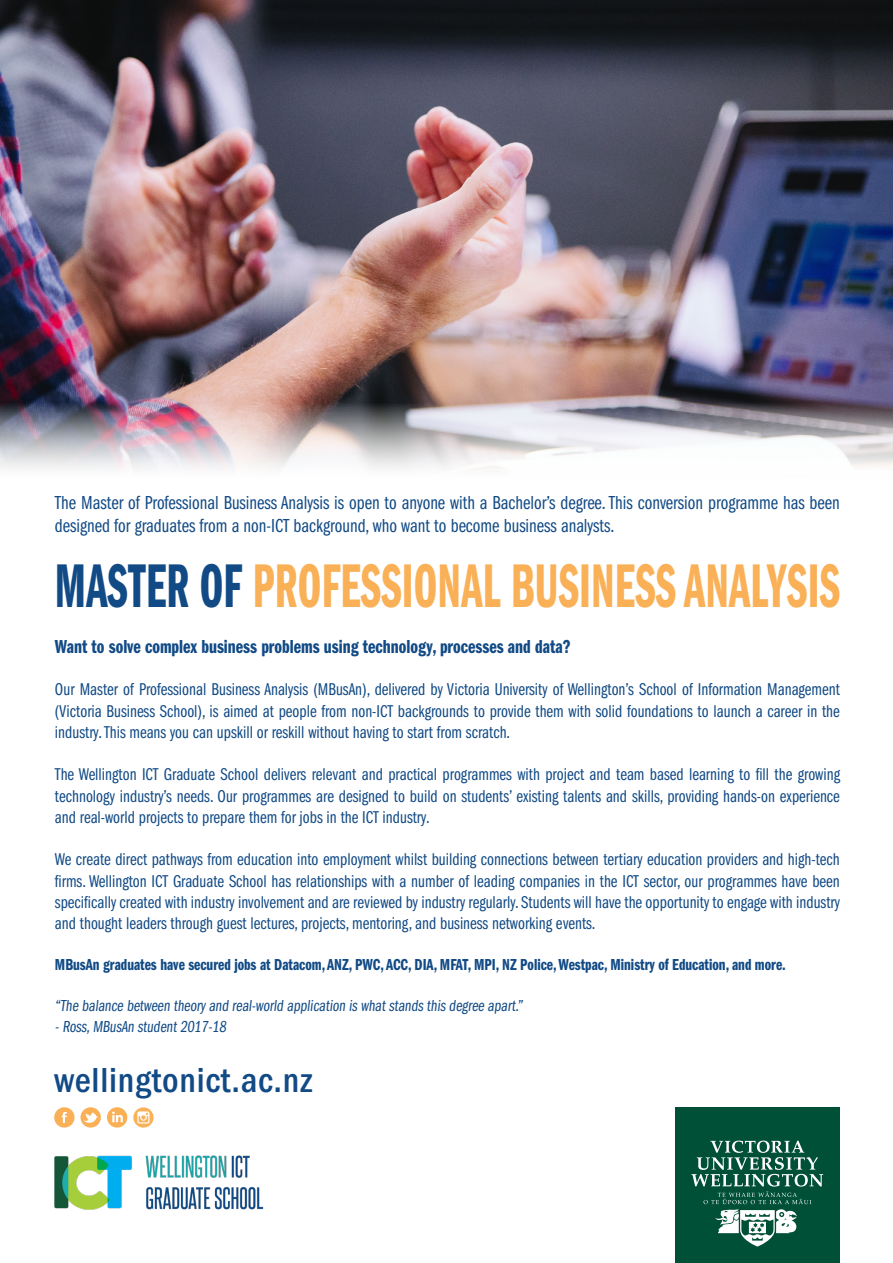
<style>
.page{position:relative;width:893px;height:1263px;background:#fff}
.page>*{position:absolute;margin:0;border:0;box-sizing:border-box;transform-origin:0 0}
.t1{font:63.9px "ITC Franklin Gothic Std Dm Cp";letter-spacing:.005em;color:#fab056;scale:.78 1}
.t2{font:500 condensed 36px "ITC Franklin Gothic Std";letter-spacing:.02em;color:#114a85}
.t3{font:19.5px/23.4px "ITC Franklin Gothic Std Bk Cp";color:#114a85}
.t4{font:19.5px "ITC Franklin Gothic Std Dm Cp";color:#114a85}
.t5{font:17.7px/21.3px "ITC Franklin Gothic Std Bk Cp";color:#114a85;text-align:justify}
.t6{font:16.5px "ITC Franklin Gothic Std Dm Cp";color:#114a85}
.t7{font:16.5px "ITC Franklin Gothic Std Bk Cp";color:#114a85}
.s1{color:#114a85}
</style>
<div class="page">
<img style="left:0;top:0;width:893px;height:403px">
<svg style="left:54px;top:1107px;width:73px;height:20px"></svg>
<svg style="left:133px;top:1107px;width:21px;height:20px"></svg>
<svg style="left:137px;top:1111px;width:12px;height:12px"></svg>
<img style="left:0;top:403px;width:893px;height:66px">
<img style="left:54px;top:1155px;width:210px;height:55px">
<div style="left:675px;top:1108px;width:165px;height:155px;background:#005037"></div>
<svg style="left:703px;top:1192px;width:108px;height:54px"></svg>
<svg style="left:691px;top:1140px;width:132px;height:46px"></svg>
<p class="t3" style="left:55px;top:491px;width:786px">The Master of Professional Business Analysis is open to anyone with a Bachelor’s degree. This conversion programme has been designed for graduates from a non-ICT background, who want to become business analysts.</p>
<p class="t1" style="left:55px;top:550px;width:1008px"><span class="s1">MASTER OF</span> PROFESSIONAL BUSINESS ANALYSIS</p>
<p class="t4" style="left:55px;top:636px;width:517px">Want to solve complex business problems using technology, processes and data?</p>
<p class="t5" style="left:55px;top:679px;width:786px">Our Master of Professional Business Analysis (MBusAn), delivered by Victoria University of Wellington’s School of Information Management (Victoria Business School), is aimed at people from non-ICT backgrounds to provide them with solid foundations to launch a career in the industry. This means you can upskill or reskill without having to start from scratch.</p>
<p class="t5" style="left:55px;top:764px;width:787px">The Wellington ICT Graduate School delivers relevant and practical programmes with project and team based learning to fill the growing technology industry’s needs. Our programmes are designed to build on students’ existing talents and skills, providing hands-on experience and real-world projects to prepare them for jobs in the ICT industry.</p>
<p class="t5" style="left:55px;top:849px;width:786px">We create direct pathways from education into employment whilst building connections between tertiary education providers and high-tech firms. Wellington ICT Graduate School has relationships with a number of leading companies in the ICT sector, our programmes have been specifically created with industry involvement and are reviewed by industry regularly. Students will have the opportunity to engage with industry and thought leaders through guest lectures, projects, mentoring, and business networking events.</p>
<p class="t6" style="left:55px;top:956px;width:732px">MBusAn graduates have secured jobs at Datacom, ANZ, PWC, ACC, DIA, MFAT, MPI, NZ Police, Westpac, Ministry of Education, and more.</p>
<p class="t7" style="left:55px;top:997px;width:471px">“The balance between theory and real-world application is what stands this degree apart.”</p>
<p class="t7" style="left:55px;top:1018px;width:175px">- Ross,MBusAn student 2017-18</p>
<p class="t2" style="left:54px;top:1060px;width:260px">wellingtonict.ac.nz</p>
</div>
